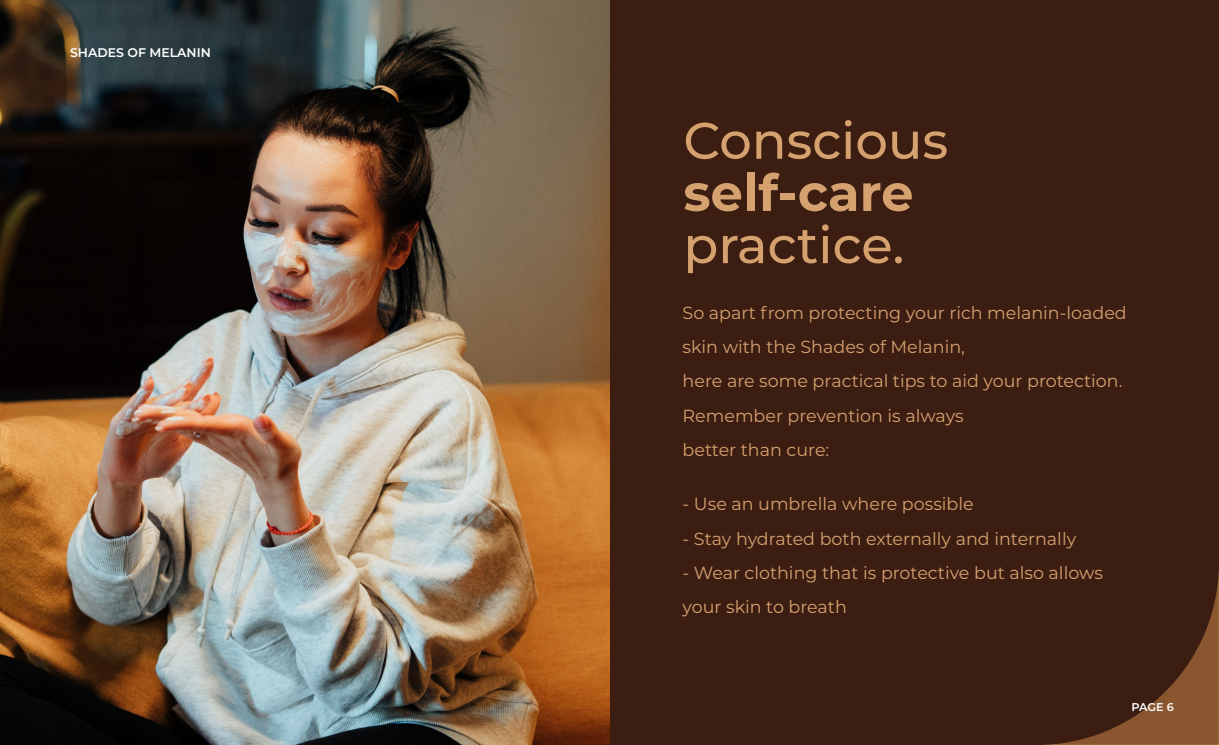
<style>
.page{position:relative;width:1219px;height:745px;background:#fff}
.page>*{position:absolute;margin:0;border:0;box-sizing:border-box;transform-origin:0 0}
.t1{font:500 51.12px "Montserrat";color:#d4a16f}
.t2{font:700 51.12px "Montserrat";color:#d4a16f}
.t3{font:17.5px/34.2px "Montserrat";color:#d5a170}
.t4{font:600 12.5px "Montserrat";color:#fff}
.t5{font:11.25px "Montserrat";color:#fff}
.t6{font:600 11.25px "Montserrat";color:#fff}
.s1{font-weight:500}
</style>
<div class="page">
<div style="left:609px;top:0;width:610px;height:744px;background:#3c1d11"></div>
<img style="left:0;top:0;width:609px;height:744px">
<p class="t5" style="left:74px;top:44px;width:127px">SHADES OF <span class="s1">MELANIN</span></p>
<p class="t4" style="left:70px;top:44px;width:142px">SHADES OF MELANIN</p>
<h1 class="t1" style="left:683px;top:106px;width:266px">Conscious</h1>
<h1 class="t2" style="left:683px;top:156px;width:232px">self-care</h1>
<h1 class="t1" style="left:683px;top:211px;width:222px">practice.</h1>
<p class="t3" style="left:682px;top:294px;width:446px">So apart from protecting your rich melanin-loaded skin with the Shades of Melanin,<br>here are some practical tips to aid your protection.<br>Remember prevention is always<br>better than cure:</p>
<p class="t3" style="left:682px;top:486px;width:293px">- Use an umbrella where possible</p>
<p class="t3" style="left:682px;top:520px;width:395px">- Stay hydrated both externally and internally</p>
<p class="t3" style="left:682px;top:554px;width:422px">- Wear clothing that is protective but also allows your skin to breath</p>
<p class="t6" style="left:1131px;top:699px;width:44px">PAGE 6</p>
</div>
